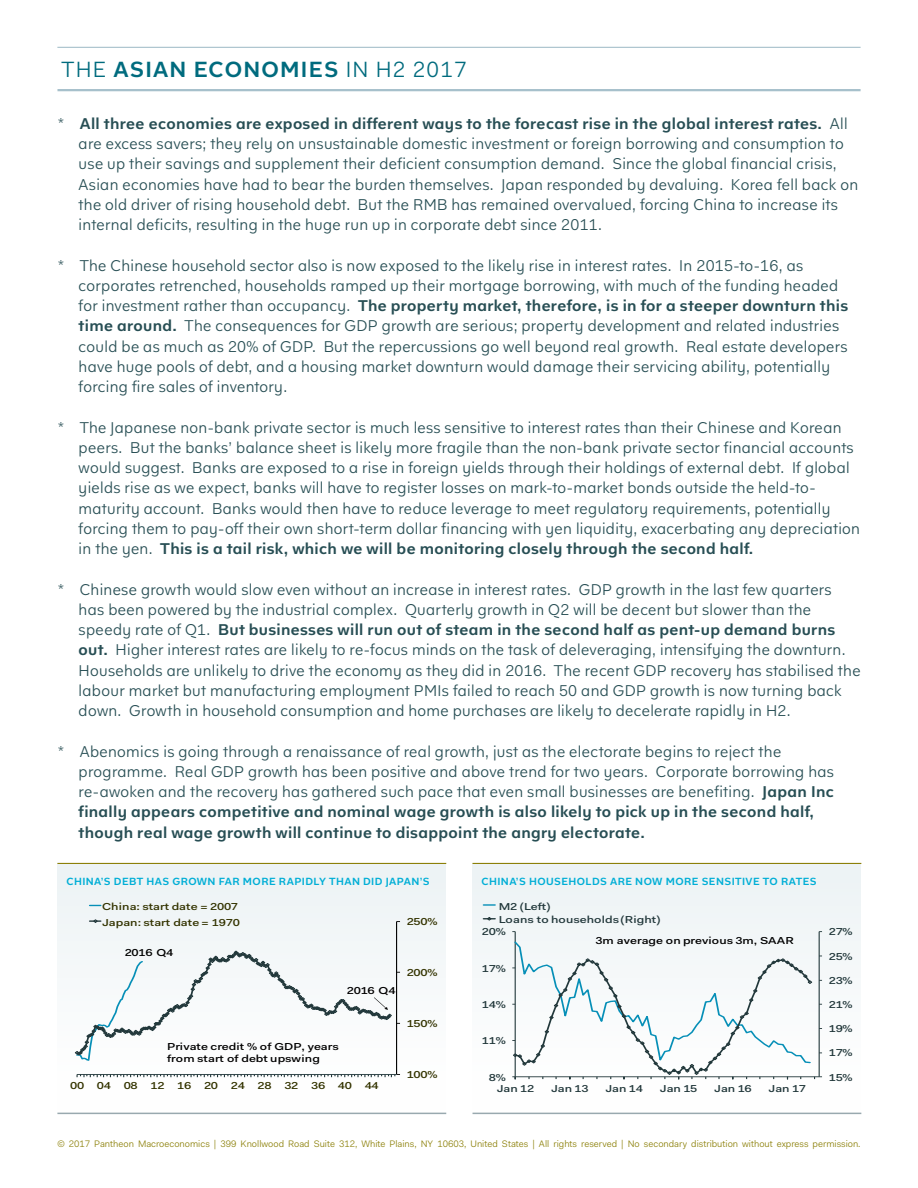
<style>
.page{position:relative;width:918px;height:1188px;background:#fff}
.page>*{position:absolute;margin:0;border:0;box-sizing:border-box;transform-origin:0 0}
.t1{font:600 22.2px "Fakt Pro";letter-spacing:.055em;color:#006b7e}
.Year_ahead_bullet_po{font:15.75px/20.2px "Fakt Pro Blond";letter-spacing:.02em;color:#274e54}
.StatisticHeadline{font:600 10.5px "Fakt Pro";letter-spacing:.04em;color:#00aed6}
.t2{font:500 10.2px/12px "Fakt Pro";letter-spacing:-.005em;color:#000;scale:1.25 1}
.t3{font:500 10.2px "Fakt Pro";letter-spacing:-.02em;color:#330;scale:1.25 1}
.t4{font:500 10.2px/15.5px "Fakt Pro";letter-spacing:.005em;color:#330;scale:1.25 1}
.t5{font:500 10.05px/13.8px "Fakt Pro";color:#22383b;scale:1.25 1}
.t6{font:500 10.05px "Fakt Pro";letter-spacing:.005em;color:#000;scale:1.25 1}
.t7{font:9.45px "Fakt Pro Blond";color:#8c8009}
.s1{font-family:"Fakt Pro Blond";font-weight:400}
.s2{font-family:"Fakt Pro";font-weight:600}
</style>
<div class="page">
<hr style="left:57px;top:47px;width:804px;height:1px;background:#a6c0cb">
<hr style="left:57px;top:89px;width:804px;height:2px;background:#a6c0cb">
<div style="left:57px;top:863px;width:389px;height:247px;background:#edf3f5"></div>
<hr style="left:57px;top:863px;width:389px;height:1px;background:#8c8009">
<hr style="left:57px;top:1113px;width:389px;height:1px;background:#99a9af">
<hr style="left:396px;top:922px;width:1px;height:152px;background:#000">
<svg style="left:77px;top:1074px;width:323px;height:3px"></svg>
<svg style="left:90px;top:919px;width:11px;height:4px"></svg>
<svg style="left:75px;top:950px;width:325px;height:112px"></svg>
<div style="left:472px;top:863px;width:389px;height:247px;background:#edf3f5"></div>
<hr style="left:473px;top:863px;width:388px;height:1px;background:#8c8009">
<hr style="left:473px;top:1113px;width:388px;height:1px;background:#99a9af">
<hr style="left:819px;top:932px;width:1px;height:145px;background:#22383b">
<hr style="left:515px;top:932px;width:1px;height:145px;background:#22383b">
<svg style="left:512px;top:940px;width:310px;height:140px"></svg>
<svg style="left:484px;top:904px;width:11px;height:2px"></svg>
<svg style="left:484px;top:917px;width:11px;height:4px"></svg>
<p class="t1" style="left:62px;top:54px;width:407px"><span class="s1">THE</span> ASIAN ECONOMIES <span class="s1">IN H2 2017</span></p>
<p class="Year_ahead_bullet_po" style="left:79px;top:113px;width:781px;text-indent:-21px">* <span class="s2">All three economies are exposed in different ways to the forecast rise in the global interest rates.</span> All are excess savers; they rely on unsustainable domestic investment or foreign borrowing and consumption to use up their savings and supplement their deficient consumption demand. Since the global financial crisis, Asian economies have had to bear the burden themselves. Japan responded by devaluing. Korea fell back on the old driver of rising household debt. But the RMB has remained overvalued, forcing China to increase its internal deficits, resulting in the huge run up in corporate debt since 2011.</p>
<p class="Year_ahead_bullet_po" style="left:79px;top:255px;width:771px;text-indent:-21px">* The Chinese household sector also is now exposed to the likely rise in interest rates. In 2015-to-16, as corporates retrenched, households ramped up their mortgage borrowing, with much of the funding headed for investment rather than occupancy. <span class="s2">The property market, therefore, is in for a steeper downturn this time around.</span> The consequences for GDP growth are serious; property development and related industries could be as much as 20% of GDP. But the repercussions go well beyond real growth. Real estate developers have huge pools of debt, and a housing market downturn would damage their servicing ability, potentially forcing fire sales of inventory.</p>
<p class="Year_ahead_bullet_po" style="left:79px;top:417px;width:783px;text-indent:-21px">* The Japanese non-bank private sector is much less sensitive to interest rates than their Chinese and Korean peers. But the banks’ balance sheet is likely more fragile than the non-bank private sector financial accounts would suggest. Banks are exposed to a rise in foreign yields through their holdings of external debt. If global yields rise as we expect, banks will have to register losses on mark-to-market bonds outside the held-to&shy;maturity account. Banks would then have to reduce leverage to meet regulatory requirements, potentially forcing them to pay-off their own short-term dollar financing with yen liquidity, exacerbating any depreciation in the yen. <span class="s2">This is a tail risk, which we will be monitoring closely through the second half.</span></p>
<p class="Year_ahead_bullet_po" style="left:79px;top:579px;width:783px;text-indent:-21px">* Chinese growth would slow even without an increase in interest rates. GDP growth in the last few quarters has been powered by the industrial complex. Quarterly growth in Q2 will be decent but slower than the speedy rate of Q1. <span class="s2">But businesses will run out of steam in the second half as pent-up demand burns out.</span> Higher interest rates are likely to re-focus minds on the task of deleveraging, intensifying the downturn.<br>Households are unlikely to drive the economy as they did in 2016. The recent GDP recovery has stabilised the labour market but manufacturing employment PMIs failed to reach 50 and GDP growth is now turning back down. Growth in household consumption and home purchases are likely to decelerate rapidly in H2.</p>
<p class="Year_ahead_bullet_po" style="left:79px;top:741px;width:757px;text-indent:-21px">* Abenomics is going through a renaissance of real growth, just as the electorate begins to reject the programme. Real GDP growth has been positive and above trend for two years. Corporate borrowing has re-awoken and the recovery has gathered such pace that even small businesses are benefiting. <span class="s2">Japan Inc finally appears competitive and nominal wage growth is also likely to pick up in the second half, though real wage growth will continue to disappoint the angry electorate.</span></p>
<p class="StatisticHeadline" style="left:66px;top:875px;width:365px">CHINA’S DEBT HAS GROWN FAR MORE RAPIDLY THAN DID JAPAN’S</p>
<p class="StatisticHeadline" style="left:482px;top:875px;width:337px">CHINA’S HOUSEHOLDS ARE NOW MORE SENSITIVE TO RATES</p>
<p class="t4" style="left:102px;top:899px;width:112px">China: start date = 2007<br>Japan: start date = 1970</p>
<p class="t3" style="left:407px;top:915px;width:26px">250%</p>
<p class="t5" style="left:499px;top:899px;width:131px">M2 (Left)<br>Loans to households (Right)</p>
<p class="t6" style="left:596px;top:933px;width:160px">3m average on previous 3m, SAAR</p>
<p class="t5" style="left:482px;top:925px;width:21px">20%</p>
<p class="t5" style="left:829px;top:925px;width:21px">27%</p>
<p class="t2" style="left:125px;top:946px;width:40px">2016 Q4</p>
<p class="t5" style="left:829px;top:949px;width:21px">25%</p>
<p class="t3" style="left:407px;top:966px;width:26px">200%</p>
<p class="t5" style="left:482px;top:961px;width:21px">17%</p>
<p class="t5" style="left:829px;top:973px;width:21px">23%</p>
<p class="t2" style="left:347px;top:984px;width:40px">2016 Q4</p>
<p class="t5" style="left:482px;top:998px;width:21px">14%</p>
<p class="t5" style="left:829px;top:998px;width:21px">21%</p>
<p class="t3" style="left:407px;top:1017px;width:26px">150%</p>
<p class="t5" style="left:829px;top:1022px;width:21px">19%</p>
<p class="t2" style="left:167px;top:1040px;width:139px">Private credit % of GDP, years from start of debt upswing</p>
<p class="t5" style="left:482px;top:1034px;width:21px">11%</p>
<p class="t5" style="left:829px;top:1046px;width:21px">17%</p>
<p class="t3" style="left:70px;top:1079px;width:13px">00</p>
<p class="t3" style="left:97px;top:1079px;width:13px">04</p>
<p class="t3" style="left:124px;top:1079px;width:13px">08</p>
<p class="t3" style="left:150px;top:1079px;width:13px">12</p>
<p class="t3" style="left:177px;top:1079px;width:13px">16</p>
<p class="t3" style="left:204px;top:1079px;width:13px">20</p>
<p class="t3" style="left:231px;top:1079px;width:13px">24</p>
<p class="t3" style="left:258px;top:1079px;width:13px">28</p>
<p class="t3" style="left:284px;top:1079px;width:13px">32</p>
<p class="t3" style="left:311px;top:1079px;width:13px">36</p>
<p class="t3" style="left:338px;top:1079px;width:13px">40</p>
<p class="t3" style="left:365px;top:1079px;width:13px">44</p>
<p class="t3" style="left:407px;top:1068px;width:26px">100%</p>
<p class="t5" style="left:489px;top:1070px;width:15px">8%</p>
<p class="t5" style="left:497px;top:1081px;width:32px">Jan 12</p>
<p class="t5" style="left:551px;top:1081px;width:32px">Jan 13</p>
<p class="t5" style="left:605px;top:1081px;width:32px">Jan 14</p>
<p class="t5" style="left:660px;top:1081px;width:32px">Jan 15</p>
<p class="t5" style="left:714px;top:1081px;width:32px">Jan 16</p>
<p class="t5" style="left:768px;top:1081px;width:32px">Jan 17</p>
<p class="t5" style="left:829px;top:1070px;width:21px">15%</p>
<p class="t7" style="left:57px;top:1137px;width:805px">© 2017 Pantheon Macroeconomics | 399 Knollwood Road Suite 312, White Plains, NY 10603, United States | All rights reserved | No secondary distribution without express permission.</p>
</div>
